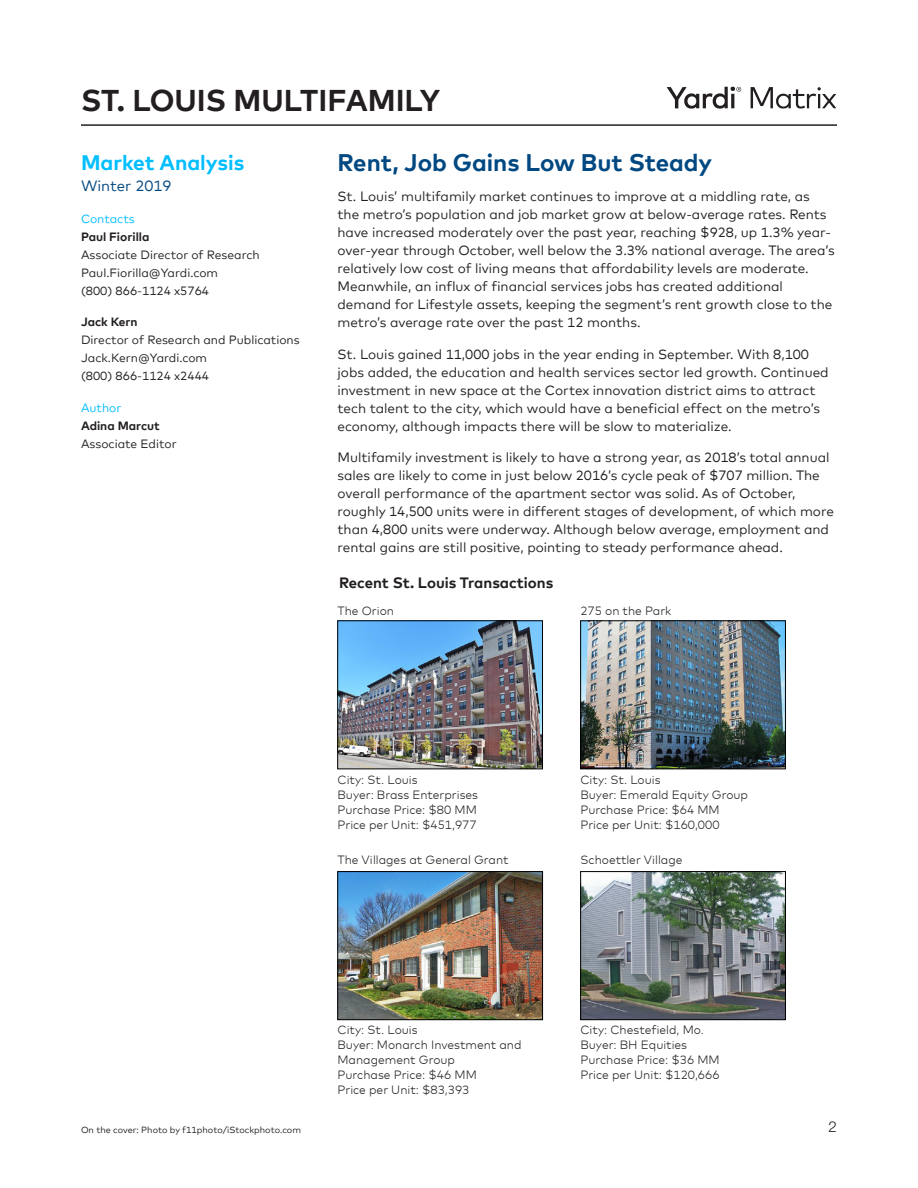
<style>
.page{position:relative;width:918px;height:1188px;background:#fff}
.page>*{position:absolute;margin:0;border:0;box-sizing:border-box;transform-origin:0 0}
.Heading_1{font:700 30px "Mark Offc Pro";color:#231f20}
.Matrix_Head{font:700 24px "Mark Offc Pro";color:#004881}
.Matrix_Body_Note{font:700 21px "Mark Offc Pro";color:#00beff}
.Matrix_Chart_Heads{font:700 15px "Mark Offc Pro";color:#231f20}
.Matrix_Body_Note-2{font:15px "Mark Offc Pro";color:#00467f}
.t1{font:300 15px "Helvetica Neue LT Std";color:#231f20}
.Matrix_Body{font:13.5px/18px "Mark Offc Pro";color:#231f20}
.t2{font:300 12px/15px "Mark Offc Pro";color:#231f20}
.Matrix_Body_Note-3{font:12px/18px "Mark Offc Pro";color:#231f20}
.Matrix_Body_Note-4{font:12px "Mark Offc Pro";color:#00bdff}
.Matrix_Body_Note-5{font:9px "Mark Offc Pro";color:#231f20}
.s1{font-weight:700}
</style>
<div class="page">
<hr style="left:81px;top:124px;width:756px;height:2px;background:#231f20">
<svg style="left:667px;top:86px;width:74px;height:23px"></svg>
<svg style="left:751px;top:87px;width:85px;height:22px"></svg>
<img style="left:582px;top:623px;width:202px;height:144px">
<div style="left:580px;top:621px;width:206px;height:148px;border:1px solid #000"></div>
<img style="left:582px;top:873px;width:202px;height:145px">
<div style="left:580px;top:871px;width:206px;height:149px;border:1px solid #000"></div>
<img style="left:340px;top:623px;width:201px;height:144px">
<div style="left:338px;top:621px;width:205px;height:148px;border:1px solid #000"></div>
<img style="left:340px;top:873px;width:201px;height:145px">
<div style="left:338px;top:871px;width:205px;height:149px;border:1px solid #000"></div>
<p class="Heading_1" style="left:81px;top:77px;width:361px">ST. LOUIS MULTIFAMILY</p>
<p class="Matrix_Body_Note" style="left:81px;top:147px;width:165px">Market Analysis</p>
<p class="Matrix_Body_Note-2" style="left:81px;top:175px;width:92px">Winter 2019</p>
<p class="Matrix_Body_Note-4" style="left:81px;top:209px;width:55px">Contacts</p>
<p class="Matrix_Body_Note-3" style="left:81px;top:226px;width:180px"><span class="s1">Paul Fiorilla<br></span>Associate Director of Research<br>Paul.Fiorilla@Yardi.com<br>(800) 866-1124 x5764</p>
<p class="Matrix_Body_Note-3" style="left:81px;top:312px;width:220px"><span class="s1">Jack Kern<br></span>Director of Research and Publications<br>Jack.Kern@Yardi.com<br>(800) 866-1124 x2444</p>
<p class="Matrix_Body_Note-4" style="left:81px;top:398px;width:42px">Author</p>
<p class="Matrix_Body_Note-3" style="left:81px;top:415px;width:97px"><span class="s1">Adina Marcut<br></span>Associate Editor</p>
<p class="Matrix_Head" style="left:338px;top:144px;width:376px">Rent, Job Gains Low But Steady</p>
<p class="Matrix_Body" style="left:338px;top:186px;width:499px">St. Louis’ multifamily market continues to improve at a middling rate, as the metro’s population and job market grow at below-average rates. Rents have increased moderately over the past year, reaching $928, up 1.3% year&shy;over-year through October, well below the 3.3% national average. The area’s relatively low cost of living means that affordability levels are moderate.<br>Meanwhile, an influx of financial services jobs has created additional demand for Lifestyle assets, keeping the segment’s rent growth close to the metro’s average rate over the past 12 months.</p>
<p class="Matrix_Body" style="left:338px;top:344px;width:493px">St. Louis gained 11,000 jobs in the year ending in September. With 8,100 jobs added, the education and health services sector led growth. Continued investment in new space at the Cortex innovation district aims to attract tech talent to the city, which would have a beneficial effect on the metro’s economy, although impacts there will be slow to materialize.</p>
<p class="Matrix_Body" style="left:338px;top:447px;width:498px">Multifamily investment is likely to have a strong year, as 2018’s total annual sales are likely to come in just below 2016’s cycle peak of $707 million. The overall performance of the apartment sector was solid. As of October, roughly 14,500 units were in different stages of development, of which more than 4,800 units were underway. Although below average, employment and rental gains are still positive, pointing to steady performance ahead.</p>
<p class="Matrix_Chart_Heads" style="left:339px;top:571px;width:216px">Recent St. Louis Transactions</p>
<p class="t2" style="left:338px;top:602px;width:58px">The Orion</p>
<p class="t2" style="left:580px;top:602px;width:93px">275 on the Park</p>
<p class="t2" style="left:338px;top:771px;width:142px">City: St. Louis<br>Buyer: Brass Enterprises<br>Purchase Price: $80 MM</p>
<p class="t2" style="left:338px;top:816px;width:141px">Price per Unit: $451,977</p>
<p class="t2" style="left:338px;top:852px;width:173px">The Villages at General Grant</p>
<p class="t2" style="left:580px;top:771px;width:82px">City: St. Louis</p>
<p class="t2" style="left:580px;top:786px;width:169px">Buyer: Emerald Equity Group<br>Purchase Price: $64 MM</p>
<p class="t2" style="left:580px;top:816px;width:141px">Price per Unit: $160,000</p>
<p class="t2" style="left:580px;top:852px;width:104px">Schoettler Village</p>
<p class="Matrix_Body_Note-5" style="left:81px;top:1123px;width:221px">On the cover: Photo by f11photo/iStockphoto.com</p>
<p class="t2" style="left:338px;top:1022px;width:186px">City: St. Louis<br>Buyer: Monarch Investment and<br>Management Group<br>Purchase Price: $46 MM</p>
<p class="t2" style="left:338px;top:1082px;width:133px">Price per Unit: $83,393</p>
<p class="t2" style="left:580px;top:1022px;width:141px">City: Chestefield, Mo.<br>Buyer: BH Equities<br>Purchase Price: $36 MM</p>
<p class="t2" style="left:580px;top:1067px;width:141px">Price per Unit: $120,666</p>
<p class="t1" style="left:829px;top:1118px;width:10px">2</p>
</div>
